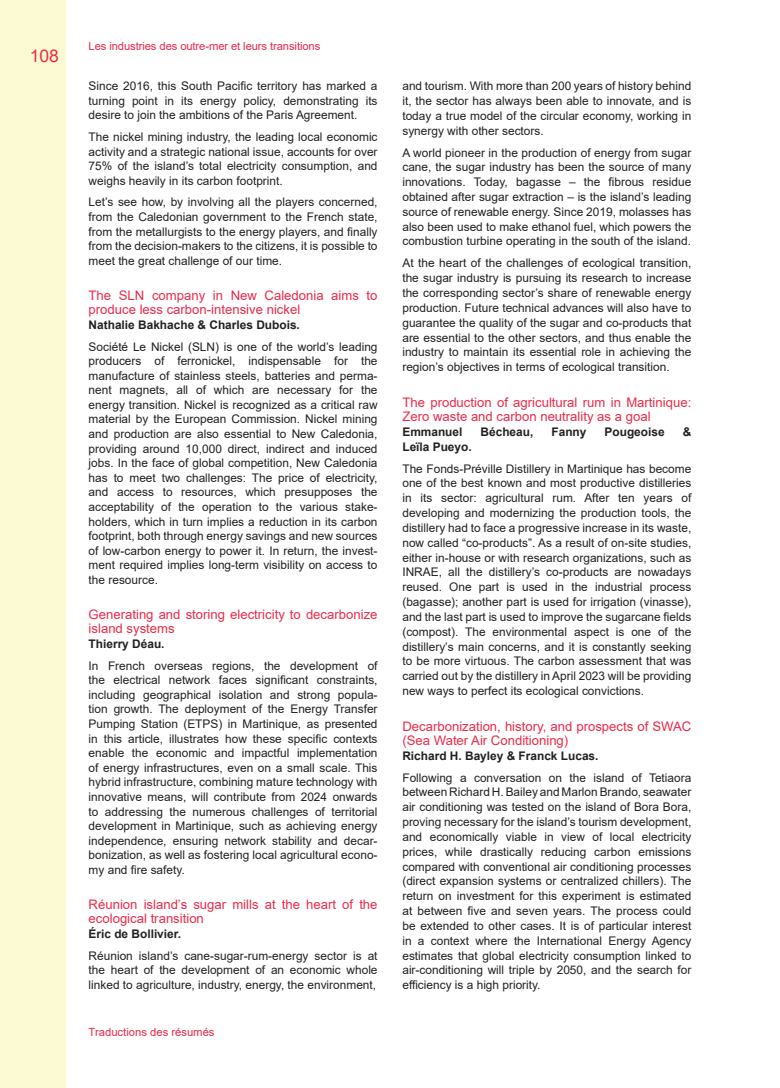
<style>
.page{position:relative;width:780px;height:1088px;background:#fff}
.page>*{position:absolute;margin:0;border:0;box-sizing:border-box;transform-origin:0 0}
.RUBRIQUE-gauche{font:17.5px "Arial";color:#ed2a48}
.Titre_2_-_traduction{font:13.12px/14.1px "Arial";color:#ed2a48}
.texte_courant{font:11.88px/14.9px "Arial";color:#231f20;text-align:justify}
.texte_courant-2{font:700 11.88px "Arial";color:#231f20}
.t1{font:11.25px "Arial";letter-spacing:-.01em;color:#ed2a48}
</style>
<div class="page">
<div style="left:0;top:0;width:65px;height:1088px;background:#fcfad2"></div>
<p class="RUBRIQUE-gauche" style="left:30px;top:44px;width:31px">108</p>
<p class="t1" style="left:89px;top:38px;width:233px">Les industries des outre-mer et leurs transitions</p>
<p class="texte_courant" style="left:89px;top:79px;width:290px">Since 2016, this South Pacific territory has marked a turning point in its energy policy, demonstrating its desire to join the ambitions of the Paris Agreement.</p>
<p class="texte_courant" style="left:89px;top:129px;width:290px">The nickel mining industry, the leading local economic activity and a strategic national issue, accounts for over 75% of the island’s total electricity consumption, and weighs heavily in its carbon footprint.</p>
<p class="texte_courant" style="left:89px;top:195px;width:290px">Let’s see how, by involving all the players concerned, from the Caledonian government to the French state, from the metallurgists to the energy players, and finally from the decision-makers to the citizens, it is possible to meet the great challenge of our time.</p>
<p class="Titre_2_-_traduction" style="left:89px;top:288px;width:290px">The SLN company in New Caledonia aims to produce less carbon-intensive nickel</p>
<p class="texte_courant-2" style="left:89px;top:316px;width:213px">Nathalie Bakhache &amp; Charles Dubois.</p>
<p class="texte_courant" style="left:89px;top:339px;width:290px">Société Le Nickel (SLN) is one of the world’s leading producers of ferronickel, indispensable for the manufacture of stainless steels, batteries and perma&shy;nent magnets, all of which are necessary for the energy transition. Nickel is recognized as a critical raw material by the European Commission. Nickel mining and production are also essential to New Caledonia, providing around 10,000 direct, indirect and induced jobs. In the face of global competition, New Caledonia has to meet two challenges: The price of electricity, and access to resources, which presupposes the acceptability of the operation to the various stake&shy;holders, which in turn implies a reduction in its carbon footprint, both through energy savings and new sources of low-carbon energy to power it. In return, the invest&shy;ment required implies long-term visibility on access to the resource.</p>
<p class="Titre_2_-_traduction" style="left:89px;top:607px;width:290px">Generating and storing electricity to decarbonize island systems</p>
<p class="texte_courant-2" style="left:89px;top:635px;width:77px">Thierry Déau.</p>
<p class="texte_courant" style="left:89px;top:658px;width:290px">In French overseas regions, the development of the electrical network faces significant constraints, including geographical isolation and strong popula&shy;tion growth. The deployment of the Energy Transfer Pumping Station (ETPS) in Martinique, as presented in this article, illustrates how these specific contexts enable the economic and impactful implementation of energy infrastructures, even on a small scale. This hybrid infrastructure, combining mature technology with innovative means, will contribute from 2024 onwards to addressing the numerous challenges of territorial development in Martinique, such as achieving energy independence, ensuring network stability and decar&shy;bonization, as well as fostering local agricultural econo&shy;my and fire safety.</p>
<p class="Titre_2_-_traduction" style="left:89px;top:897px;width:290px">Réunion island’s sugar mills at the heart of the ecological transition</p>
<p class="texte_courant-2" style="left:89px;top:925px;width:94px">Éric de Bollivier.</p>
<p class="texte_courant" style="left:89px;top:948px;width:290px">Réunion island’s cane-sugar-rum-energy sector is at the heart of the development of an economic whole linked to agriculture, industry, energy, the environment,</p>
<p class="t1" style="left:89px;top:1024px;width:127px">Traductions des résumés</p>
<p class="texte_courant" style="left:402px;top:78px;width:290px">and tourism. With more than 200 years of history behind it, the sector has always been able to innovate, and is today a true model of the circular economy, working in synergy with other sectors.</p>
<p class="texte_courant" style="left:402px;top:145px;width:290px">A world pioneer in the production of energy from sugar cane, the sugar industry has been the source of many innovations. Today, bagasse – the fibrous residue obtained after sugar extraction – is the island’s leading source of renewable energy. Since 2019, molasses has also been used to make ethanol fuel, which powers the combustion turbine operating in the south of the island.</p>
<p class="texte_courant" style="left:402px;top:256px;width:290px">At the heart of the challenges of ecological transition, the sugar industry is pursuing its research to increase the corresponding sector’s share of renewable energy production. Future technical advances will also have to guarantee the quality of the sugar and co-products that are essential to the other sectors, and thus enable the industry to maintain its essential role in achieving the region’s objectives in terms of ecological transition.</p>
<p class="Titre_2_-_traduction" style="left:402px;top:395px;width:290px">The production of agricultural rum in Martinique:<br>Zero waste and carbon neutrality as a goal</p>
<p class="texte_courant-2" style="left:402px;top:423px;width:62px">Emmanuel</p>
<p class="texte_courant-2" style="left:480px;top:423px;width:54px">Bécheau,</p>
<p class="texte_courant-2" style="left:551px;top:423px;width:36px">Fanny</p>
<p class="texte_courant-2" style="left:604px;top:423px;width:62px">Pougeoise</p>
<p class="texte_courant-2" style="left:682px;top:423px;width:10px">&amp;</p>
<p class="texte_courant-2" style="left:402px;top:438px;width:71px">Leïla Pueyo.</p>
<p class="texte_courant" style="left:402px;top:461px;width:290px">The Fonds-Préville Distillery in Martinique has become one of the best known and most productive distilleries in its sector: agricultural rum. After ten years of developing and modernizing the production tools, the distillery had to face a progressive increase in its waste, now called “co-products”. As a result of on-site studies, either in-house or with research organizations, such as INRAE, all the distillery’s co-products are nowadays reused. One part is used in the industrial process (bagasse); another part is used for irrigation (vinasse), and the last part is used to improve the sugarcane fields (compost). The environmental aspect is one of the distillery’s main concerns, and it is constantly seeking to be more virtuous. The carbon assessment that was carried out by the distillery in April 2023 will be providing new ways to perfect its ecological convictions.</p>
<p class="Titre_2_-_traduction" style="left:402px;top:719px;width:290px">Decarbonization, history, and prospects of SWAC (Sea Water Air Conditioning)</p>
<p class="texte_courant-2" style="left:402px;top:747px;width:198px">Richard H. Bayley &amp; Franck Lucas.</p>
<p class="texte_courant" style="left:402px;top:770px;width:290px">Following a conversation on the island of Tetiaora between Richard H. Bailey and Marlon Brando, seawater air conditioning was tested on the island of Bora Bora, proving necessary for the island’s tourism development, and economically viable in view of local electricity prices, while drastically reducing carbon emissions compared with conventional air conditioning processes (direct expansion systems or centralized chillers). The return on investment for this experiment is estimated at between five and seven years. The process could be extended to other cases. It is of particular interest in a context where the International Energy Agency estimates that global electricity consumption linked to air-conditioning will triple by 2050, and the search for efficiency is a high priority.</p>
</div>
